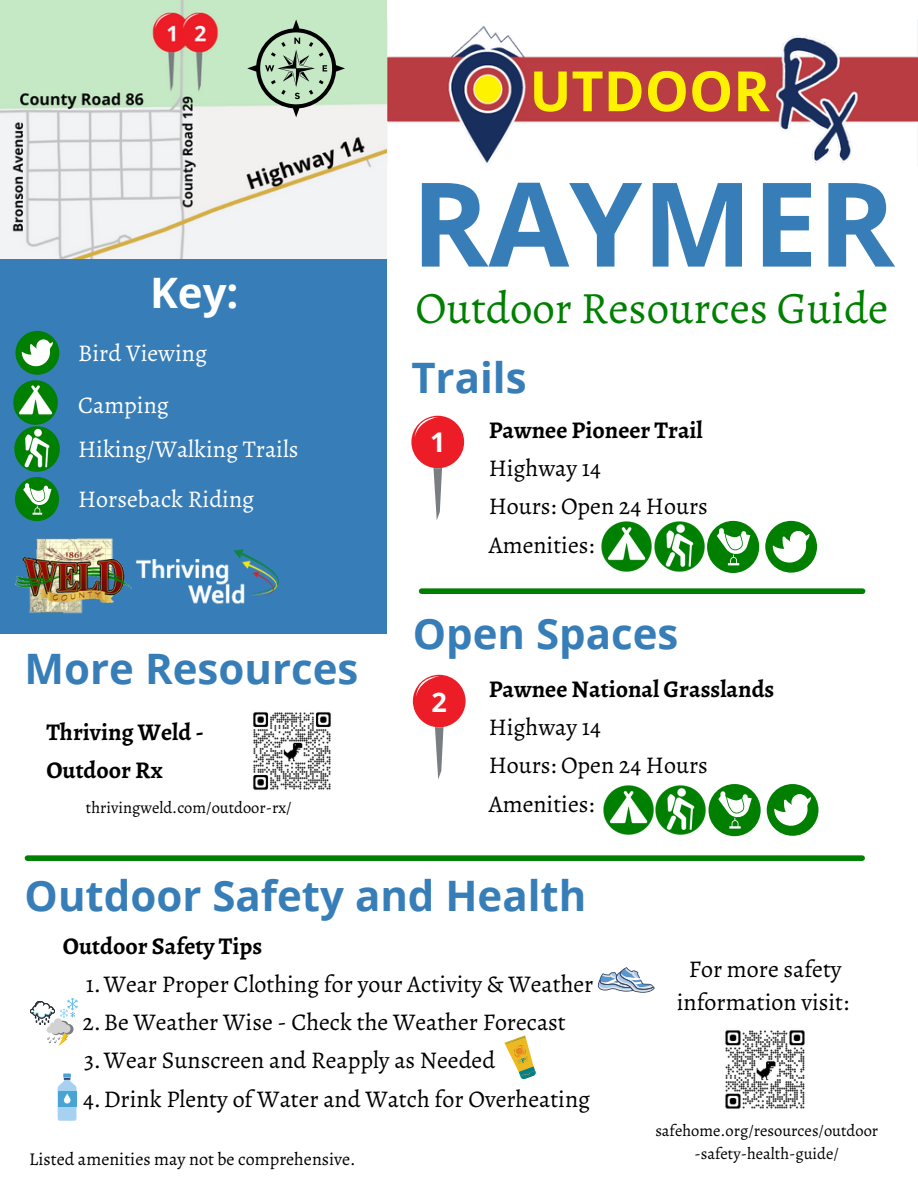
<style>
.page{position:relative;width:918px;height:1188px;background:#fff}
.page>*{position:absolute;margin:0;border:0;box-sizing:border-box;transform-origin:0 0}
.t1{font:700 117px "Open Sans";color:#377eb8}
.t2{font:700 55.65px "Open Sans";color:#fdf200}
.t3{font:45px "Alegreya";color:#007f00}
.t4{font:700 42px "Open Sans";color:#377eb8}
.t5{font:700 42px "Open Sans";color:#fff}
.t6{font:700 27px "Open Sans";color:#fff}
.t7{font:24px/32.7px "Alegreya";color:#000;text-align:center}
.t8{font:700 24px/38.2px "Alegreya";color:#000}
.t9{font:24px "Alegreya";color:#fff}
.t10{font:18px "Alegreya";color:#000}
.t11{font:16.5px/22.5px "Alegreya";color:#000;text-align:center}
</style>
<div class="page">
<div style="left:0;top:0;width:387px;height:633px;background:#377eb8"></div>
<img style="left:387px;top:19px;width:531px;height:145px">
<div style="left:528px;top:63px;width:238px;height:53px;background:#b93d42"></div>
<img style="left:15px;top:538px;width:116px;height:76px">
<img style="left:131px;top:549px;width:148px;height:55px">
<div style="left:422px;top:588px;width:441px;height:6px;background:#007f00"></div>
<img style="left:13px;top:380px;width:47px;height:92px">
<div style="left:15px;top:477px;width:44px;height:44px;background:#007f01;border-radius:50%"></div>
<svg style="left:23px;top:483px;width:29px;height:32px"></svg>
<div style="left:15px;top:331px;width:44px;height:44px;background:#007f01;border-radius:50%"></div>
<svg style="left:36px;top:339px;width:14px;height:15px"></svg>
<svg style="left:22px;top:341px;width:31px;height:26px"></svg>
<img style="left:0;top:0;width:387px;height:259px">
<svg style="left:247px;top:19px;width:98px;height:98px;background:#aac4aa"></svg>
<div style="left:411px;top:416px;width:53px;height:52px;background:#ec1d27;border-radius:50%"></div>
<svg style="left:433px;top:468px;width:9px;height:52px"></svg>
<svg style="left:415px;top:416px;width:23px;height:20px"></svg>
<div style="left:413px;top:675px;width:53px;height:52px;background:#ec1d27;border-radius:50%"></div>
<svg style="left:435px;top:727px;width:9px;height:52px"></svg>
<svg style="left:416px;top:676px;width:23px;height:20px"></svg>
<img style="left:601px;top:521px;width:104px;height:51px">
<img style="left:603px;top:785px;width:103px;height:50px">
<div style="left:707px;top:521px;width:52px;height:52px;background:#007f01;border-radius:50%"></div>
<svg style="left:717px;top:528px;width:33px;height:37px"></svg>
<div style="left:709px;top:784px;width:52px;height:52px;background:#007f01;border-radius:50%"></div>
<svg style="left:718px;top:791px;width:34px;height:38px"></svg>
<div style="left:765px;top:521px;width:52px;height:52px;background:#007f01;border-radius:50%"></div>
<div style="left:790px;top:531px;width:17px;height:17px;background:#fff;border-radius:50%"></div>
<svg style="left:773px;top:533px;width:37px;height:30px"></svg>
<div style="left:767px;top:784px;width:51px;height:52px;background:#007f01;border-radius:50%"></div>
<svg style="left:791px;top:794px;width:17px;height:17px"></svg>
<svg style="left:774px;top:796px;width:37px;height:30px"></svg>
<img style="left:253px;top:712px;width:78px;height:78px">
<img style="left:725px;top:1030px;width:80px;height:79px">
<svg style="left:30px;top:998px;width:48px;height:48px"></svg>
<svg style="left:504px;top:1035px;width:32px;height:44px"></svg>
<svg style="left:58px;top:1074px;width:19px;height:47px"></svg>
<svg style="left:597px;top:967px;width:58px;height:26px"></svg>
<div style="left:27px;top:855px;width:835px;height:6px;background:#007f00"></div>
<p class="t2" style="left:529px;top:52px;width:242px">UTDOOR</p>
<p class="t5" style="left:150px;top:263px;width:90px">Key:</p>
<p class="t9" style="left:78px;top:336px;width:130px">Bird Viewing</p>
<p class="t9" style="left:78px;top:389px;width:92px">Camping</p>
<p class="t9" style="left:78px;top:433px;width:222px">Hiking/Walking Trails</p>
<p class="t9" style="left:78px;top:482px;width:178px">Horseback Riding</p>
<p class="t4" style="left:25px;top:639px;width:335px">More Resources</p>
<p class="t8" style="left:46px;top:712px;width:159px">Thriving Weld -<br>Outdoor Rx</p>
<p class="t11" style="left:86px;top:796px;width:207px">thrivingweld.com/outdoor-rx/</p>
<p class="t1" style="left:411px;top:142px;width:485px">RAYMER</p>
<p class="t3" style="left:416px;top:277px;width:474px">Outdoor Resources Guide</p>
<p class="t4" style="left:411px;top:348px;width:117px">Trails</p>
<p class="t6" style="left:430px;top:424px;width:17px">1</p>
<p class="t8" style="left:489px;top:411px;width:216px">Pawnee Pioneer Trail</p>
<p class="t7" style="left:489px;top:452px;width:114px">Highway 14</p>
<p class="t7" style="left:489px;top:490px;width:221px">Hours: Open 24 Hours</p>
<p class="t7" style="left:489px;top:528px;width:107px">Amenities:</p>
<p class="t4" style="left:413px;top:604px;width:267px">Open Spaces</p>
<p class="t6" style="left:432px;top:683px;width:17px">2</p>
<p class="t8" style="left:489px;top:670px;width:287px">Pawnee National Grasslands</p>
<p class="t7" style="left:489px;top:711px;width:114px">Highway 14</p>
<p class="t7" style="left:489px;top:749px;width:221px">Hours: Open 24 Hours</p>
<p class="t7" style="left:489px;top:787px;width:107px">Amenities:</p>
<p class="t4" style="left:25px;top:867px;width:563px">Outdoor Safety and Health</p>
<p class="t8" style="left:63px;top:926px;width:201px">Outdoor Safety Tips</p>
<p class="t7" style="left:86px;top:968px;width:509px">1.Wear Proper Clothing for your Activity &amp; Weather</p>
<p class="t7" style="left:83px;top:1006px;width:485px">2.Be Weather Wise - Check the Weather Forecast</p>
<p class="t7" style="left:84px;top:1044px;width:413px">3.Wear Sunscreen and Reapply as Needed</p>
<p class="t7" style="left:83px;top:1082px;width:509px">4.Drink Plenty of Water and Watch for Overheating</p>
<p class="t10" style="left:29px;top:1147px;width:328px">Listed amenities may not be comprehensive.</p>
<p class="t7" style="left:677px;top:953px;width:174px">For more safety information visit:</p>
<p class="t11" style="left:655px;top:1120px;width:224px">safehome.org/resources/outdoor -safety-health-guide/</p>
</div>
